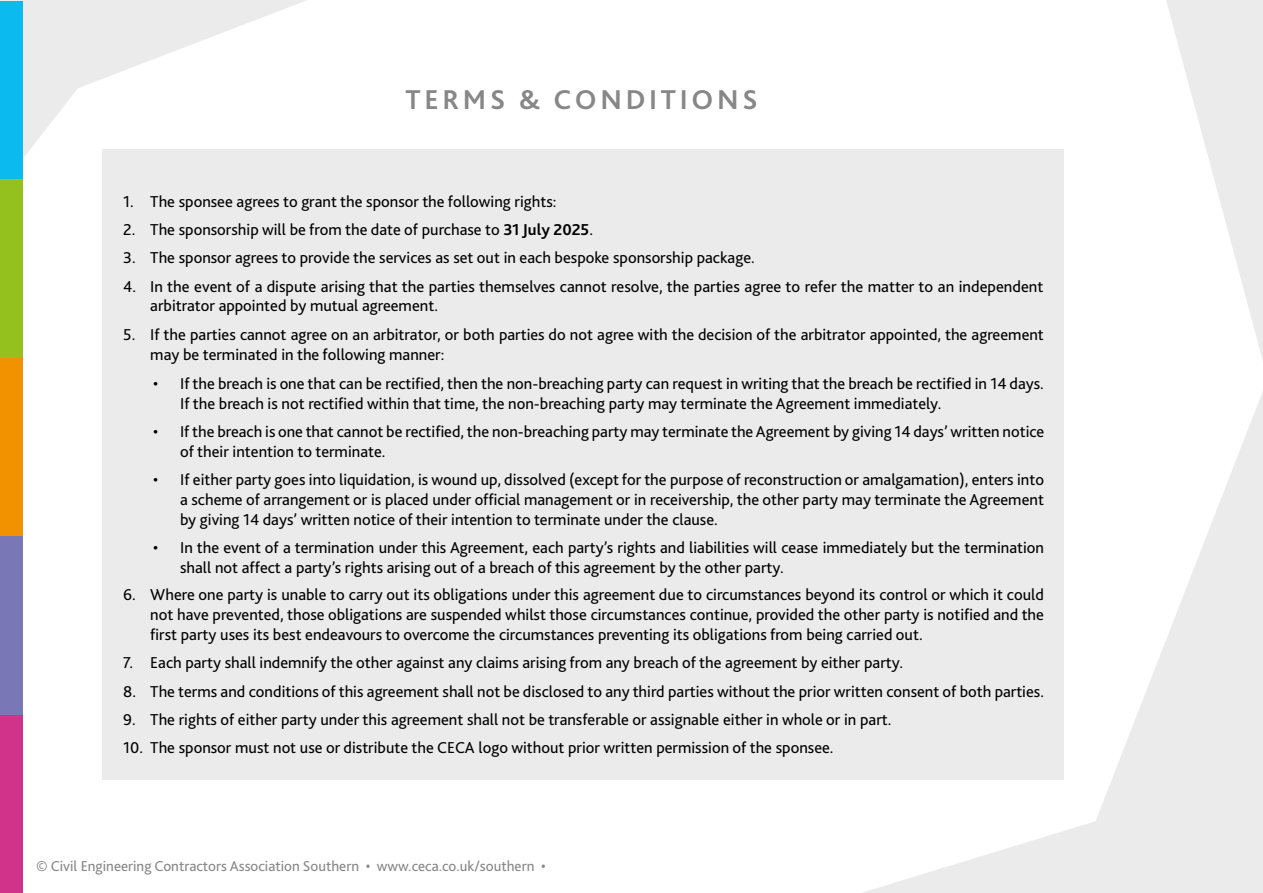
<style>
.page{position:relative;width:1263px;height:893px;background:#fff}
.page>*{position:absolute;margin:0;border:0;box-sizing:border-box;transform-origin:0 0}
.t1{font:700 28.5px "Bliss 2";letter-spacing:.13em;color:#878787}
.t2{font:16.5px/19.8px "Bliss 2";color:#000}
.t3{font:15px "Bliss 2";color:#878787}
.s1{font-weight:700}
</style>
<div class="page">
<svg style="left:89px;top:0;width:217px;height:84px;fill:#eee"></svg>
<svg style="left:0;top:0;width:89px;height:237px"></svg>
<svg style="left:961px;top:203px;width:302px;height:579px"></svg>
<svg style="left:862px;top:782px;width:401px;height:111px;fill:#ebebeb"></svg>
<svg style="left:1148px;top:0;width:115px;height:382px"></svg>
<div style="left:102px;top:149px;width:961px;height:630px;background:#ebebeb"></div>
<div style="left:0;top:1px;width:22px;height:178px;background:#0bbbef"></div>
<div style="left:0;top:358px;width:22px;height:179px;background:#f39200"></div>
<div style="left:0;top:179px;width:22px;height:179px;background:#95c11f"></div>
<div style="left:0;top:537px;width:22px;height:178px;background:#7a77b6"></div>
<div style="left:0;top:715px;width:22px;height:178px;background:#d1338a"></div>
<h1 class="t1" style="left:405px;top:82px;width:354px">TERMS &amp; CONDITIONS</h1>
<p class="t2" style="left:123px;top:191px;width:435px">1. The sponsee agrees to grant the sponsor the following rights:</p>
<p class="t2" style="left:123px;top:220px;width:471px">2. The sponsorship will be from the date of purchase to <span class="s1">31 July 2025</span>.</p>
<p class="t2" style="left:123px;top:248px;width:633px">3. The sponsor agrees to provide the services as set out in each bespoke sponsorship package.</p>
<p class="t2" style="left:150px;top:276px;width:895px;text-indent:-27px">4. In the event of a dispute arising that the parties themselves cannot resolve, the parties agree to refer the matter to an independent arbitrator appointed by mutual agreement.</p>
<p class="t2" style="left:150px;top:324px;width:895px;text-indent:-27px">5. If the parties cannot agree on an arbitrator, or both parties do not agree with the decision of the arbitrator appointed, the agreement may be terminated in the following manner:</p>
<p class="t2" style="left:180px;top:373px;width:865px;text-indent:-27px">• If the breach is one that can be rectified, then the non-breaching party can request in writing that the breach be rectified in 14 days.<br>If the breach is not rectified within that time, the non-breaching party may terminate the Agreement immediately.</p>
<p class="t2" style="left:180px;top:422px;width:866px;text-indent:-27px">• If the breach is one that cannot be rectified, the non-breaching party may terminate the Agreement by giving 14 days’ written notice of their intention to terminate.</p>
<p class="t2" style="left:180px;top:470px;width:865px;text-align:justify;text-indent:-27px">• If either party goes into liquidation, is wound up, dissolved (except for the purpose of reconstruction or amalgamation), enters into a scheme of arrangement or is placed under official management or in receivership, the other party may terminate the Agreement by giving 14 days’ written notice of their intention to terminate under the clause.</p>
<p class="t2" style="left:180px;top:538px;width:865px;text-indent:-27px">• In the event of a termination under this Agreement, each party’s rights and liabilities will cease immediately but the termination shall not affect a party’s rights arising out of a breach of this agreement by the other party.</p>
<p class="t2" style="left:150px;top:585px;width:895px;text-align:justify;text-indent:-27px">6. Where one party is unable to carry out its obligations under this agreement due to circumstances beyond its control or which it could not have prevented, those obligations are suspended whilst those circumstances continue, provided the other party is notified and the first party uses its best endeavours to overcome the circumstances preventing its obligations from being carried out.</p>
<p class="t2" style="left:123px;top:653px;width:781px">7. Each party shall indemnify the other against any claims arising from any breach of the agreement by either party.</p>
<p class="t2" style="left:123px;top:681px;width:922px">8. The terms and conditions of this agreement shall not be disclosed to any third parties without the prior written consent of both parties.</p>
<p class="t2" style="left:123px;top:709px;width:770px">9. The rights of either party under this agreement shall not be transferable or assignable either in whole or in part.</p>
<p class="t2" style="left:123px;top:738px;width:712px">10. The sponsor must not use or distribute the CECA logo without prior written permission of the sponsee.</p>
<p class="t3" style="left:36px;top:856px;width:511px">© Civil Engineering Contractors Association Southern • www.ceca.co.uk/southern •</p>
</div>
